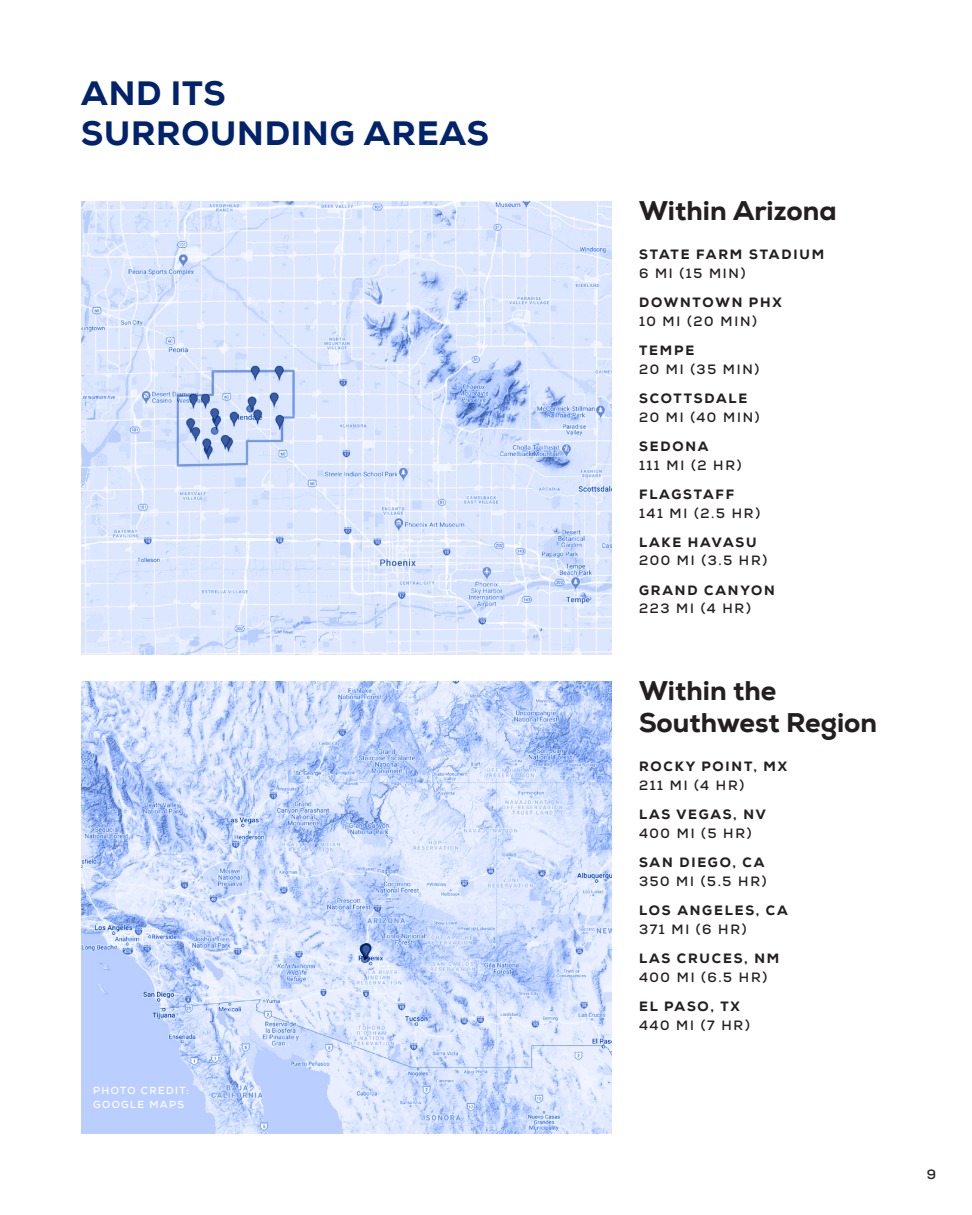
<style>
.page{position:relative;width:972px;height:1215px;background:#fff}
.page>*{position:absolute;margin:0;border:0;box-sizing:border-box;transform-origin:0 0}
.t1{font:800 33.75px "Nexa";letter-spacing:.025em;color:#00236c}
.t2{font:800 27px "Nexa";color:#231f20}
.Folio{font:700 13.5px "Nexa";letter-spacing:.135em;color:#231f20}
.Folio-2{font:800 13.5px "Nexa";letter-spacing:.135em;color:#231f20}
.Folio-3{font:700 10.12px/14.2px "Nexa";letter-spacing:.135em;color:#fff}
</style>
<div class="page">
<svg style="left:81px;top:201px;width:531px;height:453px;background:#d7e3fd"></svg>
<svg style="left:81px;top:681px;width:531px;height:453px;background:#c8d8fd"></svg>
<p class="t1" style="left:81px;top:71px;width:146px">AND ITS</p>
<p class="t1" style="left:81px;top:112px;width:409px">SURROUNDING AREAS</p>
<p class="Folio-3" style="left:93px;top:1084px;width:97px">PHOTO CREDIT:<br>GOOGLE MAPS</p>
<h2 class="t2" style="left:639px;top:193px;width:199px">Within Arizona</h2>
<p class="Folio-2" style="left:639px;top:246px;width:187px">STATE FARM STADIUM</p>
<p class="Folio" style="left:639px;top:265px;width:108px">6 MI (15 MIN)</p>
<p class="Folio-2" style="left:639px;top:294px;width:144px">DOWNTOWN PHX</p>
<p class="Folio" style="left:639px;top:313px;width:119px">10 MI (20 MIN)</p>
<p class="Folio-2" style="left:639px;top:342px;width:57px">TEMPE</p>
<p class="Folio" style="left:639px;top:360px;width:122px">20 MI (35 MIN)</p>
<p class="Folio-2" style="left:639px;top:390px;width:110px">SCOTTSDALE</p>
<p class="Folio" style="left:639px;top:408px;width:122px">20 MI (40 MIN)</p>
<p class="Folio-2" style="left:639px;top:437px;width:71px">SEDONA</p>
<p class="Folio" style="left:639px;top:456px;width:104px">111 MI (2 HR)</p>
<p class="Folio-2" style="left:639px;top:485px;width:97px">FLAGSTAFF</p>
<p class="Folio" style="left:639px;top:504px;width:123px">141 MI (2.5 HR)</p>
<p class="Folio-2" style="left:639px;top:533px;width:119px">LAKE HAVASU</p>
<p class="Folio" style="left:639px;top:552px;width:130px">200 MI (3.5 HR)</p>
<p class="Folio-2" style="left:639px;top:581px;width:137px">GRAND CANYON</p>
<p class="Folio" style="left:639px;top:600px;width:113px">223 MI (4 HR)</p>
<h2 class="t2" style="left:639px;top:673px;width:139px">Within the</h2>
<h2 class="t2" style="left:639px;top:706px;width:240px">Southwest Region</h2>
<p class="Folio-2" style="left:639px;top:758px;width:149px">ROCKY POINT, MX</p>
<p class="Folio" style="left:639px;top:777px;width:107px">211 MI (4 HR)</p>
<p class="Folio-2" style="left:639px;top:806px;width:128px">LAS VEGAS, NV</p>
<p class="Folio" style="left:639px;top:825px;width:114px">400 MI (5 HR)</p>
<p class="Folio-2" style="left:639px;top:854px;width:127px">SAN DIEGO, CA</p>
<p class="Folio" style="left:639px;top:873px;width:129px">350 MI (5.5 HR)</p>
<p class="Folio-2" style="left:639px;top:902px;width:150px">LOS ANGELES, CA</p>
<p class="Folio" style="left:639px;top:921px;width:109px">371 MI (6 HR)</p>
<p class="Folio-2" style="left:639px;top:950px;width:142px">LAS CRUCES, NM</p>
<p class="Folio" style="left:639px;top:969px;width:130px">400 MI (6.5 HR)</p>
<p class="Folio-2" style="left:639px;top:998px;width:102px">EL PASO, TX</p>
<p class="Folio" style="left:639px;top:1017px;width:112px">440 MI (7 HR)</p>
<p class="Folio" style="left:927px;top:1166px;width:11px">9</p>
</div>
